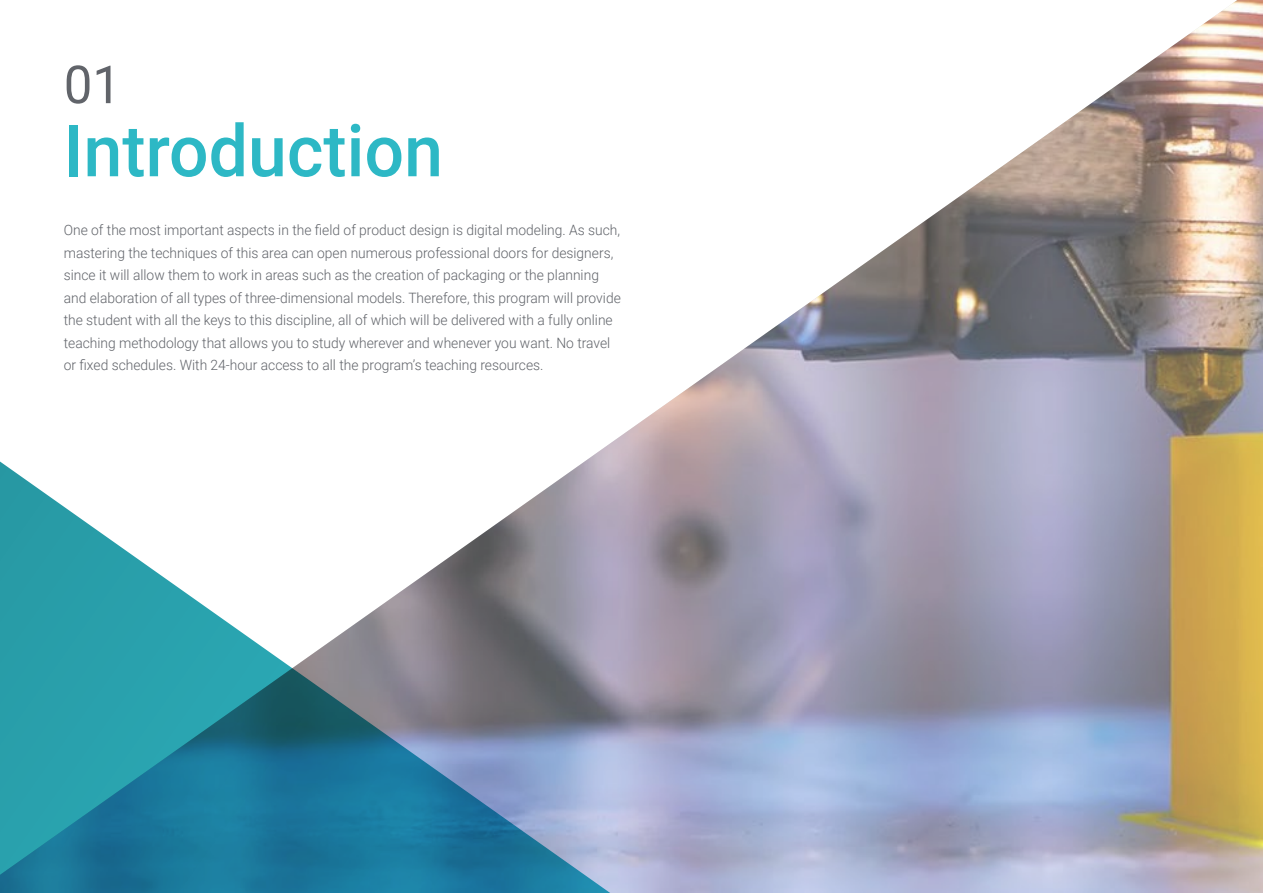
<style>
.page{position:relative;width:1263px;height:893px;background:#fff}
.page>*{position:absolute;margin:0;border:0;box-sizing:border-box;transform-origin:0 0}
.t1{font:500 72px "Roboto";color:#2db8c5}
.t2{font:52.5px "Roboto";color:#61646a}
.t3{font:300 14.25px/22.5px "Roboto";color:#61646a}
</style>
<div class="page">
<img style="left:607px;top:0;width:656px;height:893px">
<svg style="left:0;top:446px;width:640px;height:447px"></svg>
<h2 class="t2" style="left:64px;top:48px;width:59px">01</h2>
<h1 class="t1" style="left:64px;top:100px;width:381px">Introduction</h1>
<p class="t3" style="left:64px;top:218px;width:559px">One of the most important aspects in the field of product design is digital modeling. As such, mastering the techniques of this area can open numerous professional doors for designers, since it will allow them to work in areas such as the creation of packaging or the planning and elaboration of all types of three-dimensional models. Therefore, this program will provide the student with all the keys to this discipline, all of which will be delivered with a fully online teaching methodology that allows you to study wherever and whenever you want. No travel or fixed schedules. With 24-hour access to all the program’s teaching resources.</p>
</div>
